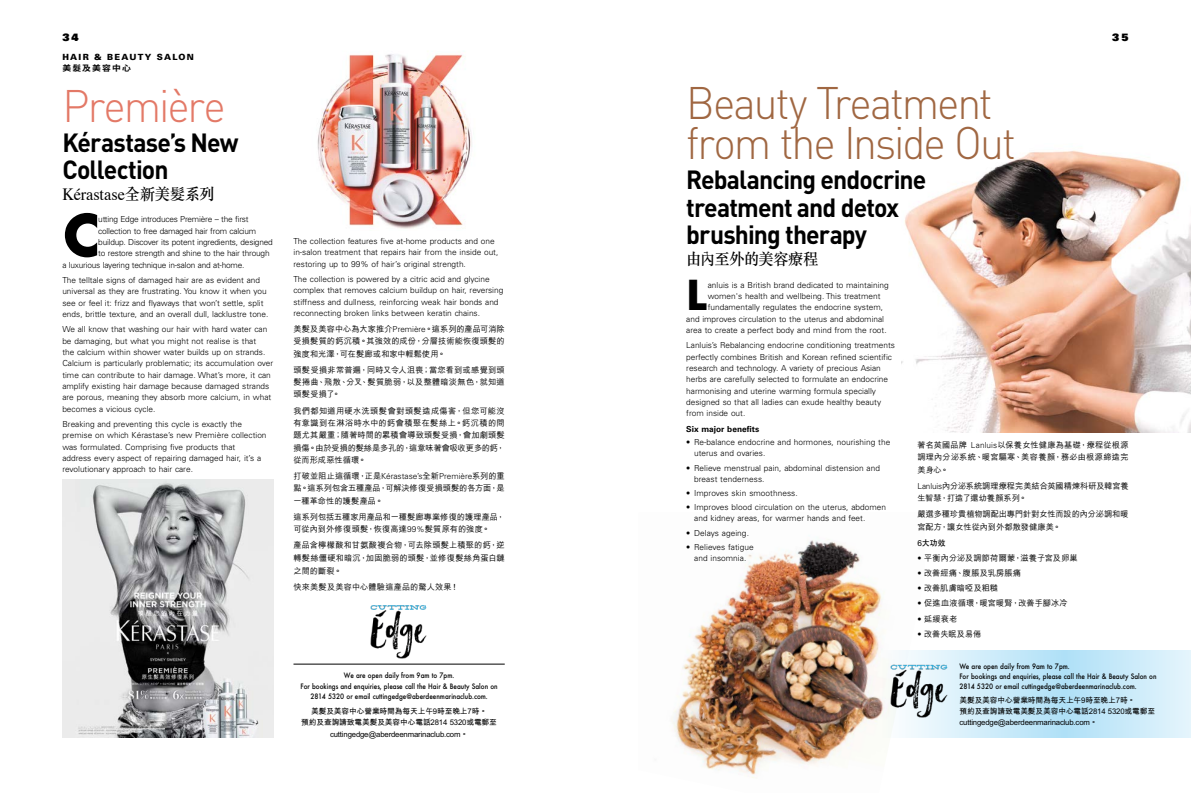
<style>
.page{position:relative;width:1191px;height:794px;background:#fff}
.page>*{position:absolute;margin:0;border:0;box-sizing:border-box;transform-origin:0 0}
.t1{font:700 55.9px "Futura";color:#000}
.t2{font:300 45px/40px "DIN";letter-spacing:-.05em;color:#a06742;scale:.95 1}
.t3{font:300 45px "DIN";letter-spacing:-.05em;color:#e37967;scale:.95 1}
.t4{font:700 40.1px "Futura";color:#000}
.t5{font:700 26px/27.3px "DIN";letter-spacing:-.035em;color:#000;scale:.95 1}
.t6{font:17.2px "Times";letter-spacing:-.005em;color:#000;scale:.95 1}
.t7{font:500 16px "M Sung HK";letter-spacing:-.04em;color:#000;scale:.95 1}
.t8{font:900 10.2px "Univers";color:#000}
.t9{font:900 8.5px "Univers";letter-spacing:.15em;color:#000}
.t10{font:300 8.3px/11.3px "Univers";color:#000}
.t11{font:300 8.3px "Univers";letter-spacing:-.025em;color:#000}
.t12{font:700 8.3px "Univers";color:#000}
.t13{font:500 8.2px/12.3px "M Hei HK";letter-spacing:.01em;color:#000;text-align:justify}
.t14{font:500 8.2px/10.6px "Futura T";color:#000;text-align:center;scale:.88 1}
.t15{font:500 8.2px/12.3px "M Hei HK";letter-spacing:-.01em;color:#000}
.t16{font:700 8.2px "C Hei 2 HK";color:#000}
.t17{font:700 8px "Noto Sans CJ Ktc";letter-spacing:.13em;color:#000;scale:1.1 1}
.t18{font:700 7.8px/11.8px "M Hei HK";letter-spacing:-.02em;color:#000;text-align:center}
.s1{font-family:"M Sung HK";font-weight:500;font-size:16px}
.s2{font-family:"Univers";font-weight:300}
.s3{font-family:"Univers";font-weight:300;font-size:8.3px}
</style>
<div class="page">
<img style="left:901px;top:150px;width:290px;height:282px">
<img style="left:671px;top:540px;width:254px;height:238px">
<svg style="left:880px;top:650px;width:311px;height:87px"></svg>
<img style="left:317px;top:54px;width:155px;height:175px">
<img style="left:370px;top:605px;width:57px;height:54px">
<hr style="left:293px;top:664px;width:212px;height:1px;background:#000">
<img style="left:62px;top:480px;width:212px;height:257px">
<img style="left:887px;top:661px;width:62px;height:59px">
<p class="t8" style="left:62px;top:31px;width:18px">34</p>
<p class="t8" style="left:1112px;top:31px;width:18px">35</p>
<p class="t9" style="left:62px;top:51px;width:133px">HAIR &amp; BEAUTY SALON</p>
<p class="t17" style="left:62px;top:63px;width:64px">美髮及美容中心</p>
<h2 class="t3" style="left:62px;top:78px;width:173px">Première</h2>
<h3 class="t5" style="left:62px;top:127px;width:187px">Kérastase’s New<br>Collection</h3>
<h3 class="t6" style="left:62px;top:178px;width:162px">Kérastase<span class="s1">全新美髮系列</span></h3>
<h1 class="t1" style="left:62px;top:195px;width:39px">C</h1>
<p class="t11" style="left:98px;top:214px;width:152px">utting Edge introduces Première – the first</p>
<p class="t11" style="left:98px;top:226px;width:160px">collection to free damaged hair from calcium</p>
<p class="t11" style="left:98px;top:237px;width:176px">buildup. Discover its potent ingredients, designed</p>
<p class="t11" style="left:98px;top:248px;width:173px">to restore strength and shine to the hair through</p>
<p class="t11" style="left:62px;top:260px;width:183px">a luxurious layering technique in-salon and at-home.</p>
<p class="t10" style="left:62px;top:274px;width:208px">The telltale signs of damaged hair are as evident and universal as they are frustrating. You know it when you see or feel it: frizz and flyaways that won’t settle, split ends, brittle texture, and an overall dull, lacklustre tone.</p>
<p class="t10" style="left:62px;top:324px;width:212px">We all know that washing our hair with hard water can be damaging, but what you might not realise is that<br>the calcium within shower water builds up on strands.<br>Calcium is particularly problematic; its accumulation over time can contribute to hair damage. What’s more, it can amplify existing hair damage because damaged strands are porous, meaning they absorb more calcium, in what becomes a vicious cycle.</p>
<p class="t10" style="left:62px;top:418px;width:206px">Breaking and preventing this cycle is exactly the premise on which Kérastase’s new Première collection was formulated. Comprising five products that<br>address every aspect of repairing damaged hair, it’s a revolutionary approach to hair care.</p>
<p class="t10" style="left:293px;top:235px;width:206px">The collection features five at-home products and one in-salon treatment that repairs hair from the inside out, restoring up to 99% of hair’s original strength.</p>
<p class="t10" style="left:293px;top:273px;width:211px">The collection is powered by a citric acid and glycine complex that removes calcium buildup on hair, reversing stiffness and dullness, reinforcing weak hair bonds and reconnecting broken links between keratin chains.</p>
<p class="t13" style="left:293px;top:322px;width:213px">美髮及美容中心為大家推介<span class="s2">Première</span>。這系列的產品可消除受損髮質的鈣沉積。其強效的成份，分層技術能恢復頭髮的強度和光澤，可在髮廊或和家中輕鬆使用。</p>
<p class="t13" style="left:293px;top:363px;width:213px">頭髮受損非常普遍，同時又令人沮喪；當您看到或感覺到頭髮捲曲、飛散、分叉、髮質脆弱，以及整體暗淡無色，就知道頭髮受損了。</p>
<p class="t13" style="left:293px;top:404px;width:213px">我們都知道用硬水洗頭髮會對頭髮造成傷害，但您可能沒有意識到在淋浴時水中的鈣會積聚在髮絲上。鈣沉積的問題尤其嚴重；隨著時間的累積會導致頭髮受損，會加劇頭髮損傷。由於受損的髮絲是多孔的，這意味著會吸收更多的鈣，從而形成惡性循環。</p>
<p class="t13" style="left:293px;top:469px;width:213px">打破並阻止這循環，正是<span class="s3">Kérastase’s</span>全新<span class="s2">Première</span>系列的重點。這系列包含五種產品，可解決修復受損頭髮的各方面，是一種革命性的護髮產品。</p>
<p class="t13" style="left:293px;top:510px;width:213px">這系列包括五種家用產品和一種髮廊專業修復的護理產品，可從內到外修復頭髮，恢復高達<span class="s2">99%</span>髮質原有的強度。</p>
<p class="t13" style="left:293px;top:538px;width:213px;line-height:12.6px">產品含檸檬酸和甘氨酸複合物，可去除頭髮上積聚的鈣，逆轉髮絲僵硬和暗沉，加固脆弱的頭髮，並修復髮絲角蛋白鏈之間的斷裂。</p>
<p class="t13" style="left:293px;top:580px;width:167px">快來美髮及美容中心體驗這產品的驚人效果！</p>
<p class="t14" style="left:300px;top:670px;width:225px">We are open daily from 9am to 7pm.<br>For bookings and enquiries, please call the Hair &amp; Beauty Salon on<br>2814 5320 or email cuttingedge@aberdeenmarinaclub.com.</p>
<p class="t18" style="left:301px;top:704px;width:197px">美髮及美容中心營業時間為每天上午9時至晚上7時。<br>預約及查詢請致電美髮及美容中心電話2814 5320或電郵至cuttingedge@aberdeenmarinaclub.com。</p>
<h2 class="t2" style="left:686px;top:83px;width:349px">Beauty Treatment from the Inside Out</h2>
<h3 class="t5" style="left:686px;top:165px;width:254px">Rebalancing endocrine treatment and detox brushing therapy</h3>
<h3 class="t7" style="left:686px;top:248px;width:141px">由內至外的美容療程</h3>
<h3 class="t4" style="left:686px;top:266px;width:23px">L</h3>
<p class="t10" style="left:708px;top:279px;width:182px">anluis is a British brand dedicated to maintaining</p>
<p class="t10" style="left:708px;top:290px;width:174px">women's health and wellbeing. This treatment</p>
<p class="t10" style="left:708px;top:302px;width:177px">fundamentally regulates the endocrine system,</p>
<p class="t10" style="left:686px;top:313px;width:199px">and improves circulation to the uterus and abdominal</p>
<p class="t10" style="left:686px;top:324px;width:202px">area to create a perfect body and mind from the root.</p>
<p class="t10" style="left:686px;top:340px;width:210px">Lanluis’s Rebalancing endocrine conditioning treatments perfectly combines British and Korean refined scientific research and technology. A variety of precious Asian herbs are carefully selected to formulate an endocrine harmonising and uterine warming formula specially designed so that all ladies can exude healthy beauty from inside out.</p>
<p class="t12" style="left:686px;top:424px;width:74px">Six major benefits</p>
<p class="t10" style="left:694px;top:436px;width:198px;text-indent:-8px">• Re-balance endocrine and hormones, nourishing the uterus and ovaries.</p>
<p class="t10" style="left:694px;top:462px;width:187px;text-indent:-8px">• Relieve menstrual pain, abdominal distension and breast tenderness.</p>
<p class="t10" style="left:686px;top:487px;width:113px">• Improves skin smoothness.</p>
<p class="t10" style="left:694px;top:501px;width:193px;text-indent:-8px">• Improves blood circulation on the uterus, abdomen and kidney areas, for warmer hands and feet.</p>
<p class="t10" style="left:686px;top:527px;width:64px">• Delays ageing.</p>
<p class="t10" style="left:686px;top:541px;width:69px;text-align:center">• Relieves fatigue and insomnia.</p>
<p class="t13" style="left:917px;top:438px;width:213px">著名英國品牌 <span class="s2">Lanluis</span>以保養女性健康為基礎，療程從根源調理內分泌系統、暖宮驅寒、美容養顏，務必由根源締造完美身心。</p>
<p class="t15" style="left:917px;top:479px;width:213px"><span class="s2">Lanluis</span>內分泌系統調理療程完美結合英國精煉科研及韓宮養生智慧，打造了還幼養顏系列。</p>
<p class="t13" style="left:917px;top:507px;width:213px">嚴選多種珍貴植物調配出專門針對女性而設的內分泌調和暖宮配方，讓女性從內到外都散發健康美。</p>
<p class="t16" style="left:917px;top:539px;width:30px">6大功效</p>
<p class="t13" style="left:917px;top:551px;width:162px"><span class="s2">•</span> 平衡內分泌及調節荷爾蒙，滋養子宮及卵巢</p>
<p class="t13" style="left:917px;top:566px;width:105px"><span class="s2">•</span> 改善經痛、腹脹及乳房脹痛</p>
<p class="t13" style="left:917px;top:581px;width:82px"><span class="s2">•</span> 改善肌膚暗啞及粗糙</p>
<p class="t13" style="left:917px;top:596px;width:152px"><span class="s2">•</span> 促進血液循環，暖宮暖腎，改善手腳冰冷</p>
<p class="t13" style="left:917px;top:611px;width:42px"><span class="s2">•</span> 延緩衰老</p>
<p class="t13" style="left:917px;top:627px;width:65px"><span class="s2">•</span> 改善失眠及易倦</p>
<p class="t14" style="left:959px;top:661px;width:225px;line-height:10px;text-align:left">We are open daily from 9am to 7pm.<br>For bookings and enquiries, please call the Hair &amp; Beauty Salon on<br>2814 5320 or email cuttingedge@aberdeenmarinaclub.com.</p>
<p class="t18" style="left:959px;top:694px;width:197px;line-height:11px;text-align:left">美髮及美容中心營業時間為每天上午9時至晚上7時。<br>預約及查詢請致電美髮及美容中心電話2814 5320或電郵至cuttingedge@aberdeenmarinaclub.com。</p>
</div>
